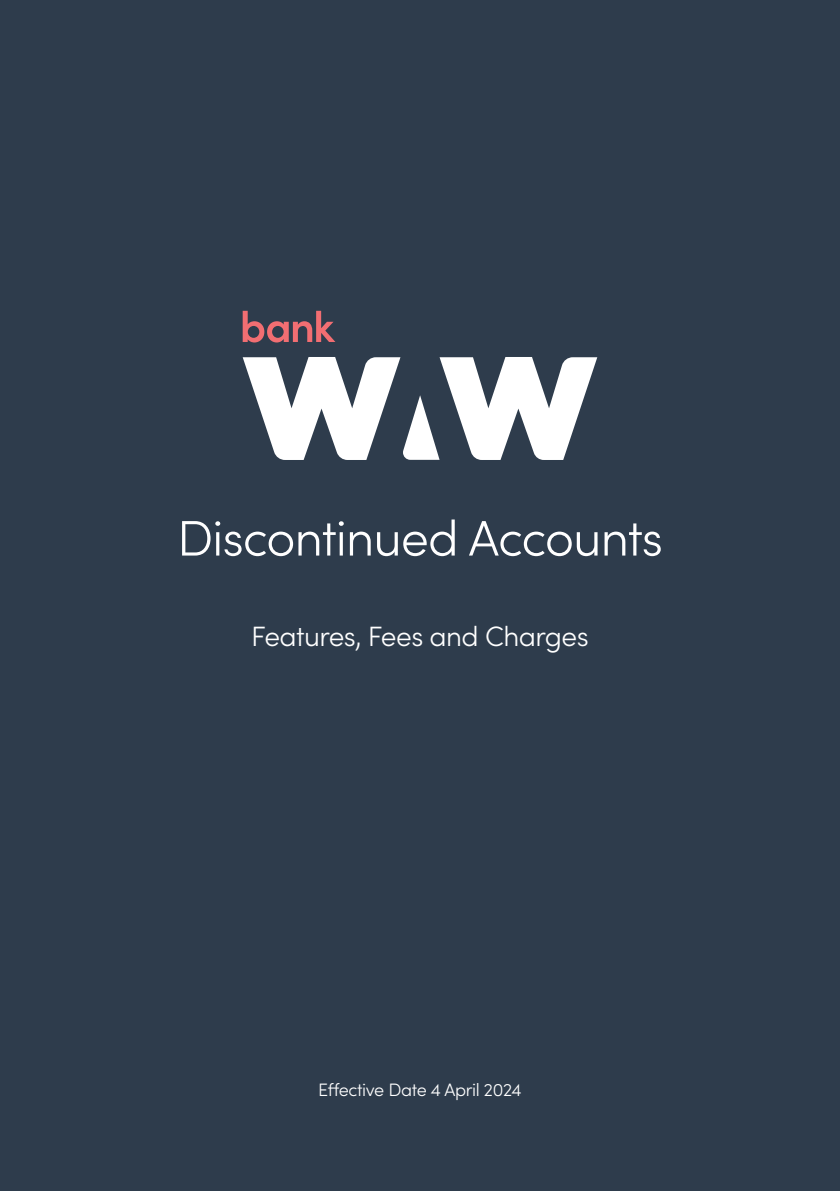
<style>
.page{position:relative;width:840px;height:1191px;background:#fff}
.page>*{position:absolute;margin:0;border:0;box-sizing:border-box;transform-origin:0 0}
.Title_Page_Heading{font:300 50px "Sofia Pro";letter-spacing:-.02em;color:#fff}
.Title_Page_Heading-2{font:300 28px "Sofia Pro";letter-spacing:-.02em;color:#fff}
.Title_Page_Heading-3{font:300 18px "Sofia Pro";letter-spacing:-.02em;color:#fff}
</style>
<div class="page">
<div style="left:0;top:0;width:839px;height:1191px;background:#2e3c4c"></div>
<svg style="left:242px;top:357px;width:355px;height:103px"></svg>
<svg style="left:242px;top:311px;width:93px;height:31px"></svg>
<p class="Title_Page_Heading" style="left:177px;top:502px;width:487px">Discontinued Accounts</p>
<p class="Title_Page_Heading-2" style="left:251px;top:616px;width:339px">Features, Fees and Charges</p>
<p class="Title_Page_Heading-3" style="left:318px;top:1076px;width:205px">Effective Date 4 April 2024</p>
</div>
